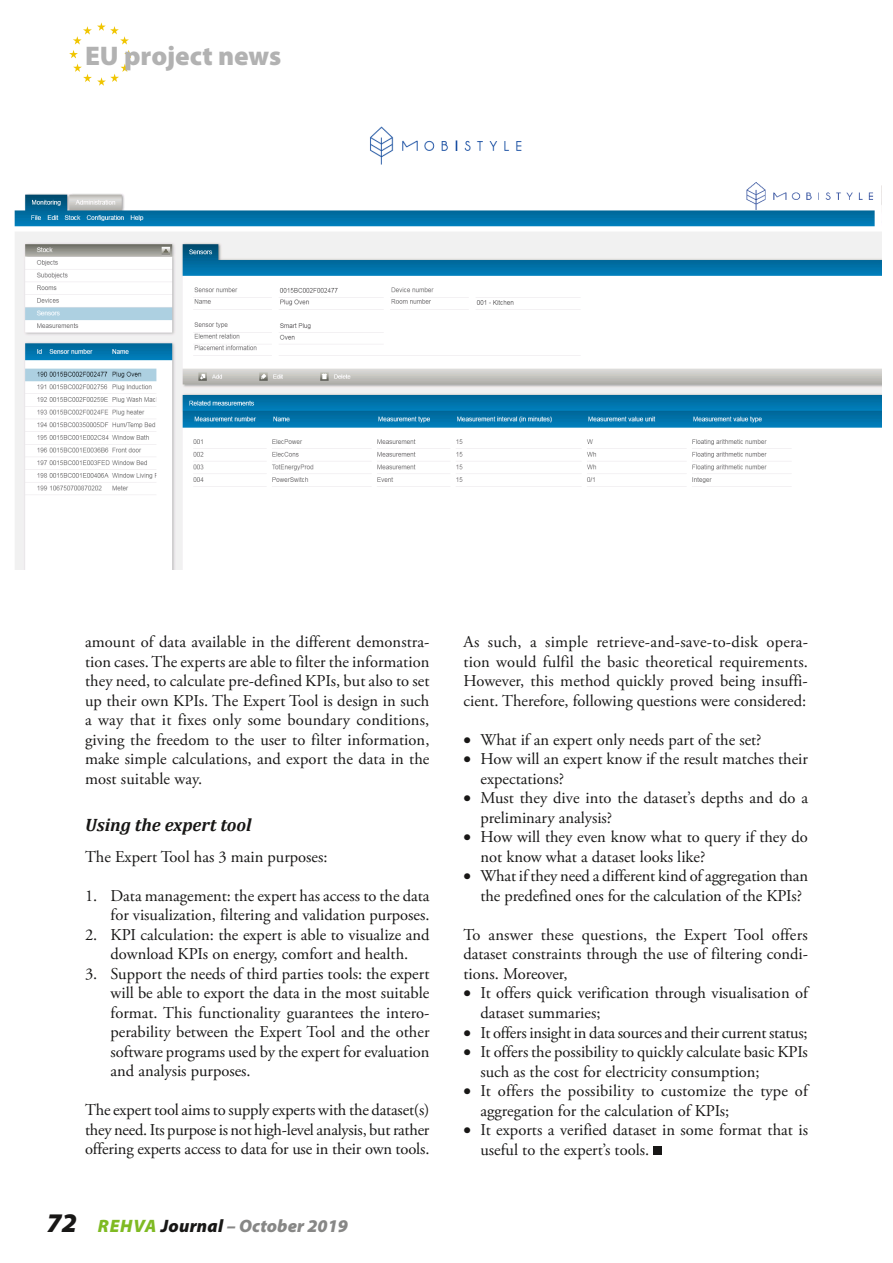
<style>
.page{position:relative;width:893px;height:1263px;background:#fff}
.page>*{position:absolute;margin:0;border:0;box-sizing:border-box;transform-origin:0 0}
.t1{font:900 27px "Myriad Pro";color:#b2b2b2}
.t2{font:italic 900 18px "Myriad Pro";letter-spacing:.015em;color:#878786}
.t3{font:italic 700 18px "Cambria";color:#181716}
.t4{font:16.5px/19.5px "Adobe Garamond Pro";color:#181716}
.s1{font-size:27px;color:#181716}
.s2{color:#7fba23}
.s3{color:#181716}
</style>
<div class="page">
<svg style="left:73px;top:64px;width:56px;height:22px"></svg>
<svg style="left:69px;top:22px;width:64px;height:36px"></svg>
<div style="left:653px;top:1146px;width:9px;height:8px;background:#181716"></div>
<img style="left:14px;top:183px;width:868px;height:386px">
<img style="left:370px;top:126px;width:152px;height:39px">
<h1 class="t1" style="left:85px;top:37px;width:198px">EU project news</h1>
<p class="t4" style="left:85px;top:633px;width:346px;text-align:justify">amount of data available in the different demonstra&shy;tion cases. The experts are able to filter the information they need, to calculate pre-defined KPIs, but also to set up their own KPIs. The Expert Tool is design in such a way that it fixes only some boundary conditions, giving the freedom to the user to filter information, make simple calculations, and export the data in the most suitable way.</p>
<p class="t3" style="left:85px;top:812px;width:168px">Using the expert tool</p>
<p class="t4" style="left:85px;top:847px;width:244px">The Expert Tool has 3 main purposes:</p>
<p class="t4" style="left:85px;top:886px;width:346px;text-align:right">1. Data management: the expert has access to the data for visualization, filtering and validation purposes.</p>
<p class="t4" style="left:85px;top:925px;width:346px;text-align:center">2. KPI calculation: the expert is able to visualize and download KPIs on energy, comfort and health.</p>
<p class="t4" style="left:111px;top:964px;width:320px;text-align:justify;text-indent:-26px">3. Support the needs of third parties tools: the expert will be able to export the data in the most suitable format. This functionality guarantees the intero&shy;perability between the Expert Tool and the other software programs used by the expert for evaluation and analysis purposes.</p>
<p class="t4" style="left:85px;top:1101px;width:346px;text-align:justify">The expert tool aims to supply experts with the dataset(s) they need. Its purpose is not high-level analysis, but rather offering experts access to data for use in their own tools.</p>
<p class="t2" style="left:47px;top:1214px;width:303px"><span class="s1">72</span> <span class="s2">REHVA</span> <span class="s3">Journal</span> – October 2019</p>
<p class="t4" style="left:463px;top:633px;width:346px;text-align:justify">As such, a simple retrieve-and-save-to-disk opera&shy;tion would fulfil the basic theoretical requirements.<br>However, this method quickly proved being insuffi&shy;cient. Therefore, following questions were considered:</p>
<p class="t4" style="left:463px;top:730px;width:300px">• What if an expert only needs part of the set?</p>
<p class="t4" style="left:480px;top:750px;width:329px;text-indent:-17px">• How will an expert know if the result matches their expectations?</p>
<p class="t4" style="left:480px;top:789px;width:329px;text-indent:-17px">• Must they dive into the dataset’s depths and do a preliminary analysis?</p>
<p class="t4" style="left:480px;top:828px;width:329px;text-indent:-17px">• How will they even know what to query if they do not know what a dataset looks like?</p>
<p class="t4" style="left:480px;top:867px;width:329px;text-indent:-17px">• What if they need a different kind of aggregation than the predefined ones for the calculation of the KPIs?</p>
<p class="t4" style="left:463px;top:925px;width:346px;text-align:justify">To answer these questions, the Expert Tool offers dataset constraints through the use of filtering condi&shy;tions. Moreover,</p>
<p class="t4" style="left:480px;top:984px;width:329px;text-indent:-17px">• It offers quick verification through visualisation of dataset summaries;</p>
<p class="t4" style="left:463px;top:1023px;width:346px">• It offers insight in data sources and their current status;</p>
<p class="t4" style="left:480px;top:1042px;width:329px;text-indent:-17px">• It offers the possibility to quickly calculate basic KPIs such as the cost for electricity consumption;</p>
<p class="t4" style="left:480px;top:1081px;width:329px;text-indent:-17px">• It offers the possibility to customize the type of aggregation for the calculation of KPIs;</p>
<p class="t4" style="left:480px;top:1120px;width:329px;text-indent:-17px">• It exports a verified dataset in some format that is useful to the expert’s tools.</p>
</div>
